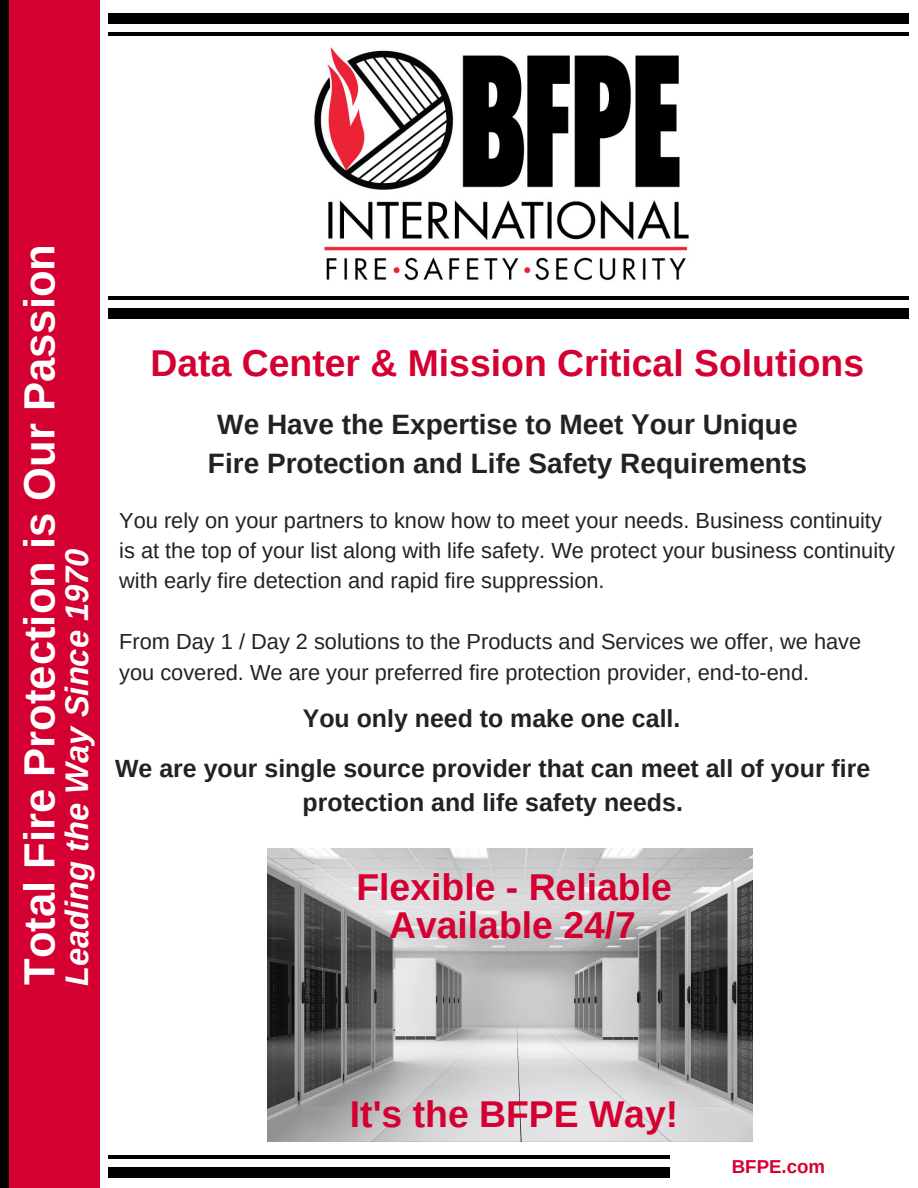
<style>
.page{position:relative;width:918px;height:1188px;background:#fff}
.page>*{position:absolute;margin:0;border:0;box-sizing:border-box;transform-origin:0 0}
.t1{font:700 43.65px "Arimo";color:#fff}
.t2{font:700 37.35px/38.2px "Arimo";color:#d50032;text-align:center}
.t3{font:italic 700 32.7px "Arimo";color:#fff}
.t4{font:700 28.05px/38.2px "Arimo";color:#222;text-align:center}
.t5{font:700 24.9px/33.8px "Arimo";color:#222;text-align:center}
.t6{font:21.75px/30.3px "Arimo";color:#222}
.t7{font:700 18.75px "Arimo";color:#d50032}
</style>
<div class="page">
<div style="left:8px;top:0;width:92px;height:1188px;background:#d50032"></div>
<img style="left:294px;top:47px;width:429px;height:272px">
<hr style="left:108px;top:32px;width:801px;height:4px;background:#000">
<div style="left:108px;top:14px;width:801px;height:10px;background:#000"></div>
<div style="left:0;top:0;width:8px;height:11px;background:#000"></div>
<svg style="left:0;top:1186px;width:8px;height:2px"></svg>
<div style="left:0;top:10px;width:8px;height:321px;background:#000"></div>
<div style="left:0;top:330px;width:8px;height:321px;background:#000"></div>
<div style="left:0;top:650px;width:8px;height:322px;background:#000"></div>
<div style="left:0;top:971px;width:8px;height:215px;background:#000"></div>
<hr style="left:108px;top:1155px;width:561px;height:4px;background:#000">
<div style="left:108px;top:1167px;width:561px;height:11px;background:#000"></div>
<hr style="left:108px;top:296px;width:801px;height:4px;background:#000">
<div style="left:108px;top:308px;width:801px;height:10px;background:#000"></div>
<img style="left:268px;top:848px;width:485px;height:294px">
<h1 class="t1" style="left:15px;top:985px;width:742px;rotate:-90deg">Total Fire Protection is Our Passion</h1>
<h3 class="t3" style="left:59px;top:986px;width:439px;rotate:-90deg">Leading the Way Since 1970</h3>
<h2 class="t2" style="left:151px;top:344px;width:715px">Data Center &amp; Mission Critical Solutions</h2>
<p class="t4" style="left:208px;top:405px;width:601px">We Have the Expertise to Meet Your Unique<br>Fire Protection and Life Safety Requirements</p>
<p class="t6" style="left:119px;top:505px;width:777px">You rely on your partners to know how to meet your needs. Business continuity is at the top of your list along with life safety. We protect your business continuity with early fire detection and rapid fire suppression.</p>
<p class="t6" style="left:119px;top:626px;width:744px">From Day 1 / Day 2 solutions to the Products and Services we offer, we have you covered. We are your preferred fire protection provider, end-to-end.</p>
<p class="t5" style="left:303px;top:701px;width:379px">You only need to make one call.</p>
<p class="t5" style="left:115px;top:752px;width:757px">We are your single source provider that can meet all of your fire protection and life safety needs.</p>
<h2 class="t2" style="left:356px;top:868px;width:317px">Flexible - Reliable<br>Available 24/7</h2>
<h2 class="t2" style="left:350px;top:1095px;width:330px">It's the BFPE Way!</h2>
<p class="t7" style="left:732px;top:1156px;width:95px">BFPE.com</p>
</div>
